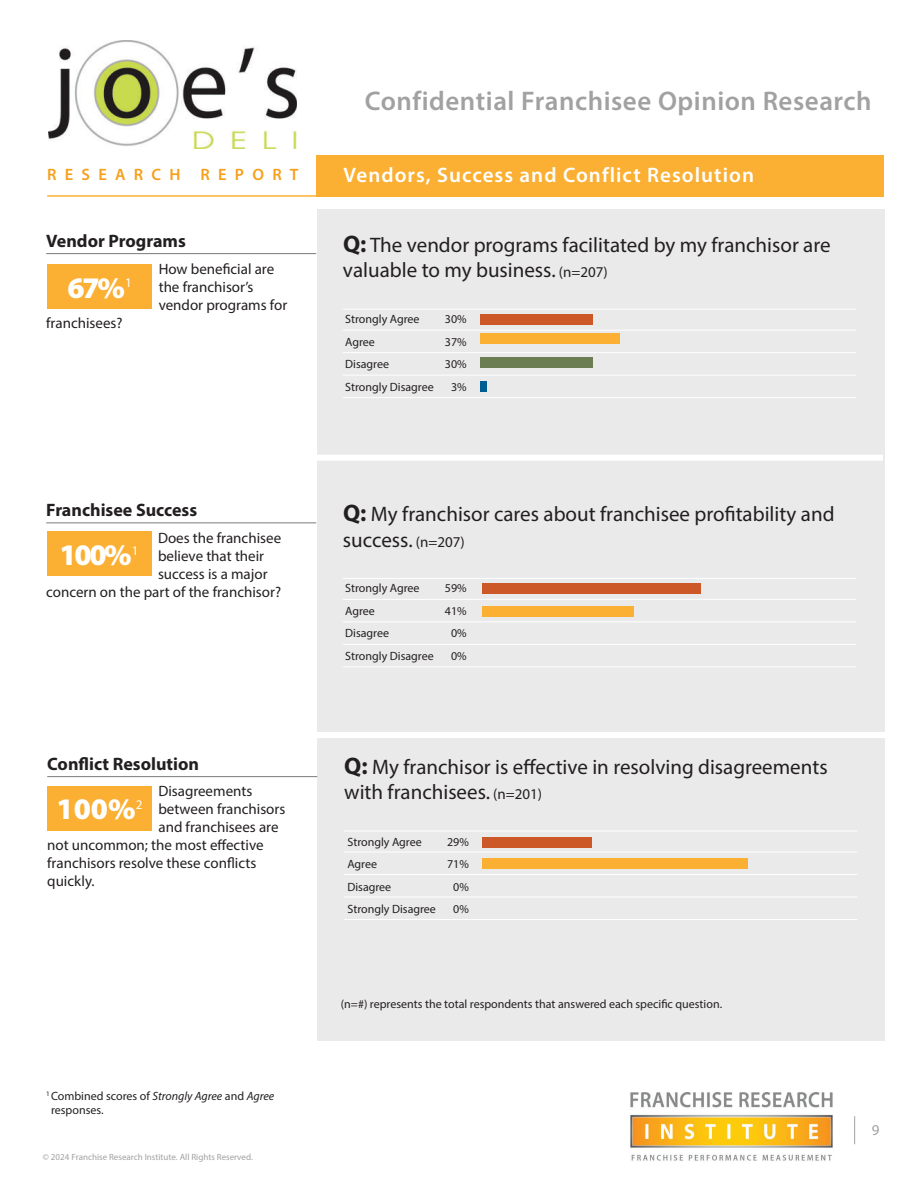
<style>
.page{position:relative;width:918px;height:1188px;background:#fff}
.page>*{position:absolute;margin:0;border:0;box-sizing:border-box;transform-origin:0 0}
.t1{font:900 30px "Myriad Pro";letter-spacing:-.075em;color:#fff}
.t2{font:600 27px "Myriad Pro";letter-spacing:.02em;color:#a1a1a2}
.t3{font:21px/25.2px "Myriad Pro";color:#231f20}
.t4{font:600 21px "Myriad Pro";letter-spacing:.05em;color:#fff}
.t5{font:700 18px "Myriad Pro";color:#231f20}
.t6{font:600 16.5px "Myriad Pro";letter-spacing:.5em;color:#f6a01b}
.t7{font:15px/18px "Myriad Pro";color:#231f20}
.t8{font:15px "Myriad Pro";color:#a1a1a2}
.t9{font:13.05px "Myriad Pro";color:#fff}
.t10{font:12px/14.4px "Myriad Pro";color:#231f20}
.t11{font:9px "Myriad Pro";color:#a1a1a2}
.s1{font-weight:700;font-size:24px}
.s2{font-size:15px}
.s3{font-style:italic}
</style>
<div class="page">
<div style="left:317px;top:209px;width:567px;height:832px;background:#eaeaea"></div>
<div style="left:317px;top:156px;width:567px;height:41px;background:#fbb033"></div>
<div style="left:48px;top:264px;width:104px;height:44px;background:#fbb033"></div>
<hr style="left:343px;top:309px;width:513px;height:1px;background:#fff">
<hr style="left:343px;top:330px;width:513px;height:1px;background:#fff">
<hr style="left:343px;top:352px;width:513px;height:1px;background:#fff">
<hr style="left:343px;top:375px;width:513px;height:1px;background:#fff">
<hr style="left:343px;top:397px;width:513px;height:1px;background:#fff">
<div style="left:46px;top:455px;width:837px;height:6px;background:#fff"></div>
<div style="left:481px;top:314px;width:112px;height:11px;background:#cc5828"></div>
<div style="left:481px;top:333px;width:139px;height:11px;background:#fbb033"></div>
<div style="left:481px;top:357px;width:112px;height:11px;background:#6b7e53"></div>
<hr style="left:46px;top:253px;width:270px;height:1px;background:#797b79">
<div style="left:47px;top:532px;width:104px;height:44px;background:#fbb033"></div>
<hr style="left:343px;top:578px;width:513px;height:1px;background:#fff">
<hr style="left:343px;top:599px;width:513px;height:1px;background:#fff">
<hr style="left:343px;top:622px;width:513px;height:1px;background:#fff">
<hr style="left:343px;top:644px;width:513px;height:1px;background:#fff">
<hr style="left:343px;top:667px;width:513px;height:1px;background:#fff">
<div style="left:482px;top:583px;width:219px;height:11px;background:#cc5828"></div>
<div style="left:482px;top:606px;width:152px;height:11px;background:#fbb033"></div>
<hr style="left:46px;top:523px;width:270px;height:1px;background:#797b79">
<div style="left:54px;top:732px;width:837px;height:6px;background:#fff"></div>
<hr style="left:47px;top:776px;width:270px;height:1px;background:#797b79">
<div style="left:47px;top:786px;width:105px;height:44px;background:#fbb033"></div>
<hr style="left:344px;top:831px;width:513px;height:1px;background:#fff">
<hr style="left:344px;top:852px;width:513px;height:1px;background:#fff">
<hr style="left:344px;top:874px;width:513px;height:1px;background:#fff">
<hr style="left:344px;top:897px;width:513px;height:1px;background:#fff">
<hr style="left:344px;top:919px;width:513px;height:1px;background:#fff">
<div style="left:482px;top:858px;width:266px;height:11px;background:#fbb033"></div>
<div style="left:482px;top:837px;width:110px;height:11px;background:#cc5828"></div>
<div style="left:481px;top:381px;width:6px;height:11px;background:#005d91"></div>
<hr style="left:47px;top:195px;width:270px;height:2px;background:#fbb033">
<svg style="left:854px;top:1116px;width:1px;height:28px"></svg>
<img style="left:48px;top:41px;width:248px;height:108px">
<img style="left:630px;top:1092px;width:203px;height:69px">
<h3 class="t6" style="left:47px;top:168px;width:253px">RESEARCH REPORT</h3>
<h3 class="t5" style="left:46px;top:234px;width:141px">Vendor Programs</h3>
<h1 class="t1" style="left:68px;top:270px;width:59px">67%</h1>
<p class="t9" style="left:125px;top:278px;width:8px">1</p>
<p class="t7" style="left:46px;top:314px;width:78px">franchisees?</p>
<p class="t7" style="left:159px;top:260px;width:130px">How beneficial are the franchisor’s vendor programs for</p>
<h2 class="t2" style="left:365px;top:90px;width:508px">Confidential Franchisee Opinion Research</h2>
<h3 class="t4" style="left:344px;top:167px;width:412px">Vendors, Success and Conflict Resolution</h3>
<h3 class="t3" style="left:343px;top:234px;width:489px"><span class="s1">Q:</span> The vendor programs facilitated by my franchisor are valuable to my business. <span class="s2">(n=207)</span></h3>
<p class="t10" style="left:345px;top:313px;width:76px">Strongly Agree</p>
<p class="t10" style="left:445px;top:313px;width:23px">30%</p>
<p class="t10" style="left:345px;top:335px;width:31px">Agree</p>
<p class="t10" style="left:445px;top:335px;width:23px">37%</p>
<p class="t10" style="left:345px;top:358px;width:45px">Disagree</p>
<p class="t10" style="left:445px;top:358px;width:23px">30%</p>
<p class="t10" style="left:345px;top:380px;width:90px">Strongly Disagree</p>
<p class="t10" style="left:451px;top:380px;width:17px">3%</p>
<h3 class="t5" style="left:46px;top:503px;width:153px">Franchisee Success</h3>
<p class="t7" style="left:158px;top:530px;width:125px">Does the franchisee</p>
<p class="t7" style="left:158px;top:548px;width:108px">believe that their</p>
<p class="t7" style="left:158px;top:566px;width:111px">success is a major</p>
<p class="t7" style="left:46px;top:584px;width:236px">concern on the part of the franchisor?</p>
<h1 class="t1" style="left:59px;top:537px;width:74px">100%</h1>
<p class="t9" style="left:132px;top:545px;width:8px">1</p>
<h3 class="t5" style="left:47px;top:757px;width:153px">Conflict Resolution</h3>
<h1 class="t1" style="left:57px;top:791px;width:81px">100%</h1>
<p class="t9" style="left:136px;top:800px;width:8px">2</p>
<p class="t7" style="left:158px;top:783px;width:95px">Disagreements</p>
<p class="t7" style="left:158px;top:801px;width:128px">between franchisors</p>
<p class="t7" style="left:158px;top:819px;width:122px">and franchisees are</p>
<p class="t7" style="left:47px;top:837px;width:218px">not uncommon; the most effective</p>
<p class="t7" style="left:47px;top:855px;width:211px">franchisors resolve these conflicts</p>
<p class="t7" style="left:47px;top:873px;width:49px">quickly.</p>
<p class="t10" style="left:51px;top:1089px;width:225px;text-indent:-5px"><sup>1</sup> Combined scores of <span class="s3">Strongly Agree</span> and <span class="s3">Agree </span>responses.</p>
<p class="t11" style="left:43px;top:1153px;width:212px">© 2024 Franchise Research Institute. All Rights Reserved.</p>
<h3 class="t3" style="left:343px;top:503px;width:493px"><span class="s1">Q:</span> My franchisor cares about franchisee profitability and success. <span class="s2">(n=207)</span></h3>
<p class="t10" style="left:345px;top:582px;width:76px">Strongly Agree</p>
<p class="t10" style="left:445px;top:582px;width:23px">59%</p>
<p class="t10" style="left:345px;top:604px;width:31px">Agree</p>
<p class="t10" style="left:445px;top:604px;width:23px">41%</p>
<p class="t10" style="left:345px;top:627px;width:45px">Disagree</p>
<p class="t10" style="left:451px;top:627px;width:17px">0%</p>
<p class="t10" style="left:345px;top:649px;width:90px">Strongly Disagree</p>
<p class="t10" style="left:451px;top:649px;width:17px">0%</p>
<h3 class="t3" style="left:344px;top:756px;width:485px"><span class="s1">Q:</span> My franchisor is effective in resolving disagreements with franchisees. <span class="s2">(n=201)</span></h3>
<p class="t10" style="left:347px;top:835px;width:76px">Strongly Agree</p>
<p class="t10" style="left:447px;top:835px;width:23px">29%</p>
<p class="t10" style="left:347px;top:858px;width:31px">Agree</p>
<p class="t10" style="left:447px;top:858px;width:23px">71%</p>
<p class="t10" style="left:347px;top:880px;width:45px">Disagree</p>
<p class="t10" style="left:453px;top:880px;width:17px">0%</p>
<p class="t10" style="left:347px;top:903px;width:90px">Strongly Disagree</p>
<p class="t10" style="left:453px;top:903px;width:17px">0%</p>
<p class="t10" style="left:341px;top:998px;width:383px">(n=#) represents the total respondents that answered each specific question.</p>
<p class="t8" style="left:872px;top:1124px;width:9px">9</p>
</div>
